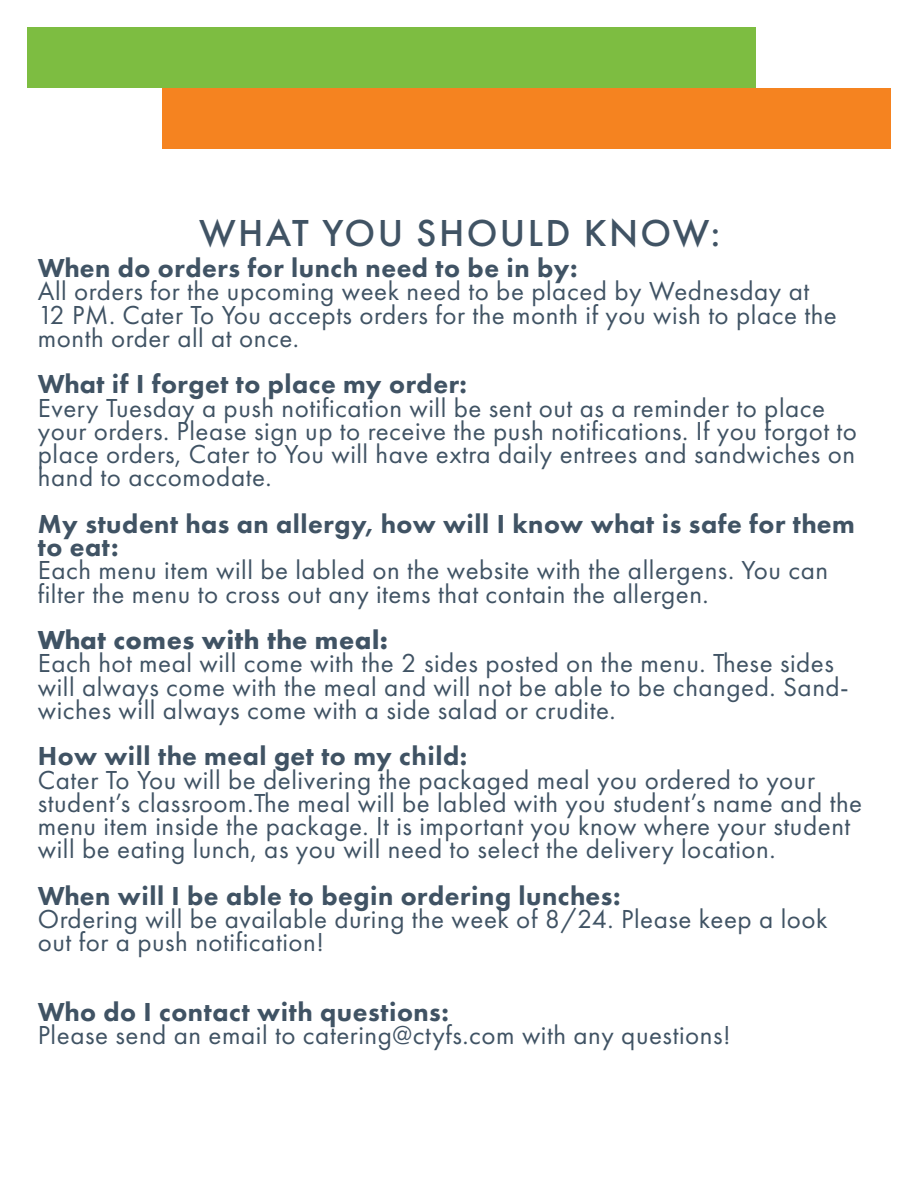
<style>
.page{position:relative;width:918px;height:1188px;background:#fff}
.page>*{position:absolute;margin:0;border:0;box-sizing:border-box;transform-origin:0 0}
.t1{font:500 39px "Futura PT";letter-spacing:.06em;color:#405364}
.t2{font:27px/23.2px "Futura PT";letter-spacing:.02em;color:#405364}
.t3{font:800 27px/23.2px "Futura PT";letter-spacing:.02em;color:#405364}
.t4{font:700 27px "Futura PT";letter-spacing:.02em;color:#405364}
</style>
<div class="page">
<div style="left:27px;top:27px;width:729px;height:61px;background:#7dbd41"></div>
<div style="left:162px;top:88px;width:729px;height:60px;background:#f58320"></div>
<h1 class="t1" style="left:199px;top:209px;width:523px">WHAT YOU SHOULD KNOW:</h1>
<p class="t3" style="left:38px;top:256px;width:542px">When do orders for lunch need to be in by:</p>
<p class="t2" style="left:38px;top:280px;width:801px">All orders for the upcoming week need to be placed by Wednesday at<br>12 PM. Cater To You accepts orders for the month if you wish to place the month order all at once.</p>
<p class="t3" style="left:38px;top:372px;width:431px">What if I forget to place my order:</p>
<p class="t2" style="left:38px;top:396px;width:821px">Every Tuesday a push notification will be sent out as a reminder to place your orders. Please sign up to receive the push notifications. If you forgot to place orders, Cater to You will have extra daily entrees and sandwiches on hand to accomodate.</p>
<p class="t3" style="left:38px;top:512px;width:819px">My student has an allergy, how will I know what is safe for them to eat:</p>
<p class="t2" style="left:38px;top:559px;width:792px">Each menu item will be labled on the website with the allergens. You can filter the menu to cross out any items that contain the allergen.</p>
<p class="t4" style="left:38px;top:623px;width:352px">What comes with the meal:</p>
<p class="t2" style="left:38px;top:652px;width:813px">Each hot meal will come with the 2 sides posted on the menu. These sides will always come with the meal and will not be able to be changed. Sand&shy;wiches will always come with a side salad or crudite.</p>
<p class="t3" style="left:38px;top:744px;width:431px">How will the meal get to my child:</p>
<p class="t2" style="left:38px;top:768px;width:826px">Cater To You will be delivering the packaged meal you ordered to your student’s classroom.The meal will be labled with you student’s name and the menu item inside the package. It is important you know where your student will be eating lunch, as you will need to select the delivery location.</p>
<p class="t3" style="left:38px;top:884px;width:584px">When will I be able to begin ordering lunches:</p>
<p class="t2" style="left:38px;top:907px;width:791px">Ordering will be available during the week of 8/24. Please keep a look out for a push notification!</p>
<p class="t3" style="left:38px;top:1000px;width:413px">Who do I contact with questions:</p>
<p class="t2" style="left:38px;top:1024px;width:694px">Please send an email to catering@ctyfs.com with any questions!</p>
</div>
